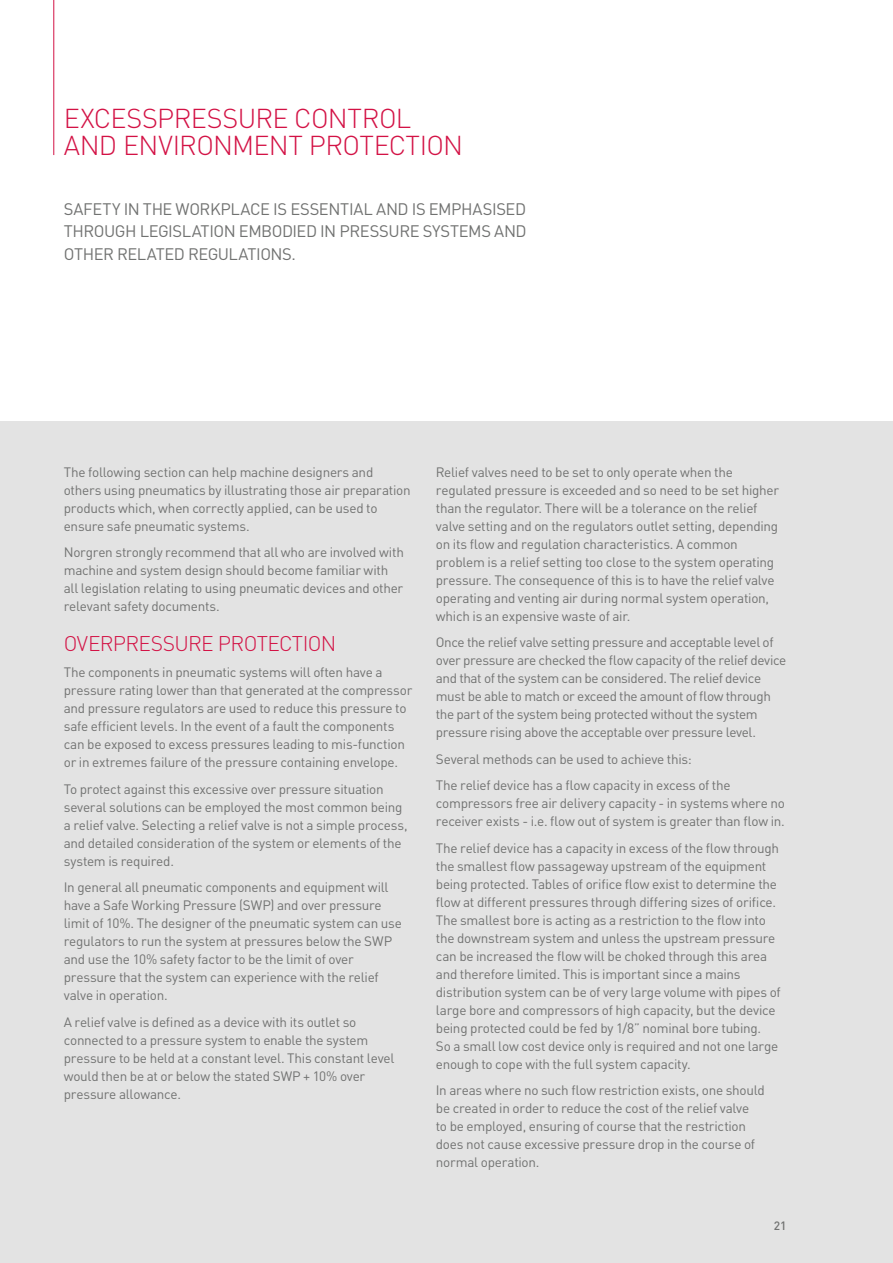
<style>
.page{position:relative;width:893px;height:1263px;background:#fff}
.page>*{position:absolute;margin:0;border:0;box-sizing:border-box;transform-origin:0 0}
.t1{font:300 27px "DIN";letter-spacing:-.02em;color:#d31245}
.t2{font:300 21px "DIN";letter-spacing:-.035em;color:#d31245}
.t3{font:16.5px/22.5px "DIN";letter-spacing:.07em;color:#717271}
.t4{font:13.5px/18px "DIN";letter-spacing:-.02em;color:#717271}
.t5{font:500 12px "DIN";color:#717271}
</style>
<div class="page">
<div style="left:0;top:421px;width:893px;height:842px;background:#e3e3e3"></div>
<hr style="left:53px;top:0;width:1px;height:155px;background:#d31245">
<h1 class="t1" style="left:64px;top:102px;width:191px">EXCESSPRESSURE</h1>
<h1 class="t1" style="left:294px;top:102px;width:35px">CONTRO</h1>
<h1 class="t1" style="left:396px;top:102px;width:17px">L</h1>
<h1 class="t1" style="left:64px;top:129px;width:278px">AND ENVIRONM ENT PROTE</h1>
<h1 class="t1" style="left:389px;top:129px;width:32px">CTION</h1>
<p class="t3" style="left:64px;top:197px;width:464px">Safety in the workplace is essential and is em phasised through legislation embo</p>
<p class="t3" style="left:64px;top:220px;width:464px;text-indent:218px">died in pressu re systems and other related regu lations.</p>
<p class="t4" style="left:64px;top:462px;width:348px">The following section can help machine designers and others using pneumatics by illustrating those air preparation products which, when correctly applied, can be used to ensure safe pneumatic systems.</p>
<p class="t4" style="left:64px;top:543px;width:342px">Norgren strongly recommend that all who are involved with machine and system design should become familiar with all legislation relating to using pneumatic devices and other relevant safety documents.</p>
<h2 class="t2" style="left:64px;top:630px;width:274px">OVERPRESSURE PROTECTION</h2>
<p class="t4" style="left:64px;top:663px;width:350px">The components in pneumatic systems will often have a pressure rating lower than that generated at the compressor and pressure regulators are used to reduce this pressure to safe efficient levels. I n the event of a fault the components can be exposed to excess pressures leading to mis-function or in extremes failure of the pressure containing envelope.</p>
<p class="t4" style="left:64px;top:779px;width:345px">To protect against this excessive over pressure situation several solutions can be employed the most common being a relief valve. Selecting a relief valve is not a simple process, and detailed consideration of the system or elements of the system is required.</p>
<p class="t4" style="left:64px;top:878px;width:340px">I n general all pneumatic components and equipment will have a Safe Working Pressure (SWP) and over pressure limit of 10%. The designer of the pneumatic system can use regulators to run the system at pressures below the SWP and use the 10% safety factor to be the limit of over pressure that the system can experience with the relief valve in operation.</p>
<p class="t4" style="left:64px;top:1012px;width:332px">A relief valve is defined as a device with its outlet so connected to a pressure system to enable the system pressure to be held at a constant level. This constant level would then be at or below the stated SWP + 10% over pressure allowance.</p>
<p class="t4" style="left:436px;top:462px;width:345px">Relief valves need to be set to only operate when the regulated pressure is exceeded and so need to be set higher than the regulator. There will be a tolerance on the relief valve setting and on the regulators outlet setting, depending on its flow and regulation characteristics. A common problem is a relief setting too close to the system operating pressure. The consequence of this is to have the relief valve operating and venting air during normal system operation, which is an expensive waste of air.</p>
<p class="t4" style="left:436px;top:633px;width:352px">Once the relief valve setting pressure and acceptable level of over pressure are checked the flow capacity of the relief device and that of the system can be considered. The relief device must be able to match or exceed the amount of flow through the part of the system being protected without the system pressure rising above the acceptable over pressure level.</p>
<p class="t4" style="left:436px;top:745px;width:296px;line-height:26.5px">Several methods can be used to achieve this:<br>The relief device has a flow capacity in excess of the</p>
<p class="t4" style="left:436px;top:794px;width:351px">compressors free air delivery capacity - in systems where no receiver exists - i.e. flow out of system is greater than flow in.</p>
<p class="t4" style="left:436px;top:838px;width:346px">The relief device has a capacity in excess of the flow through the smallest flow passageway upstream of the equipment being protected. Tables of orifice flow exist to determine the flow at different pressures through differing sizes of orifice.<br>The smallest bore is acting as a restriction to the flow into the downstream system and unless the upstream pressure can be increased the flow will be choked through this area and therefore limited. This is important since a mains distribution system can be of very large volume with pipes of large bore and compressors of high capacity, but the device being protected could be fed by 1/8” nominal bore tubing.<br>So a small low cost device only is required and not one large enough to cope with the full system capacity.</p>
<p class="t4" style="left:436px;top:1081px;width:331px">I n areas where no such flow restriction exists, one should be created in order to reduce the cost of the relief valve<br>to be employed, ensuring of course that the restriction does not cause excessive pressure drop in the course of normal operation.</p>
<p class="t5" style="left:774px;top:1218px;width:14px">21</p>
</div>
